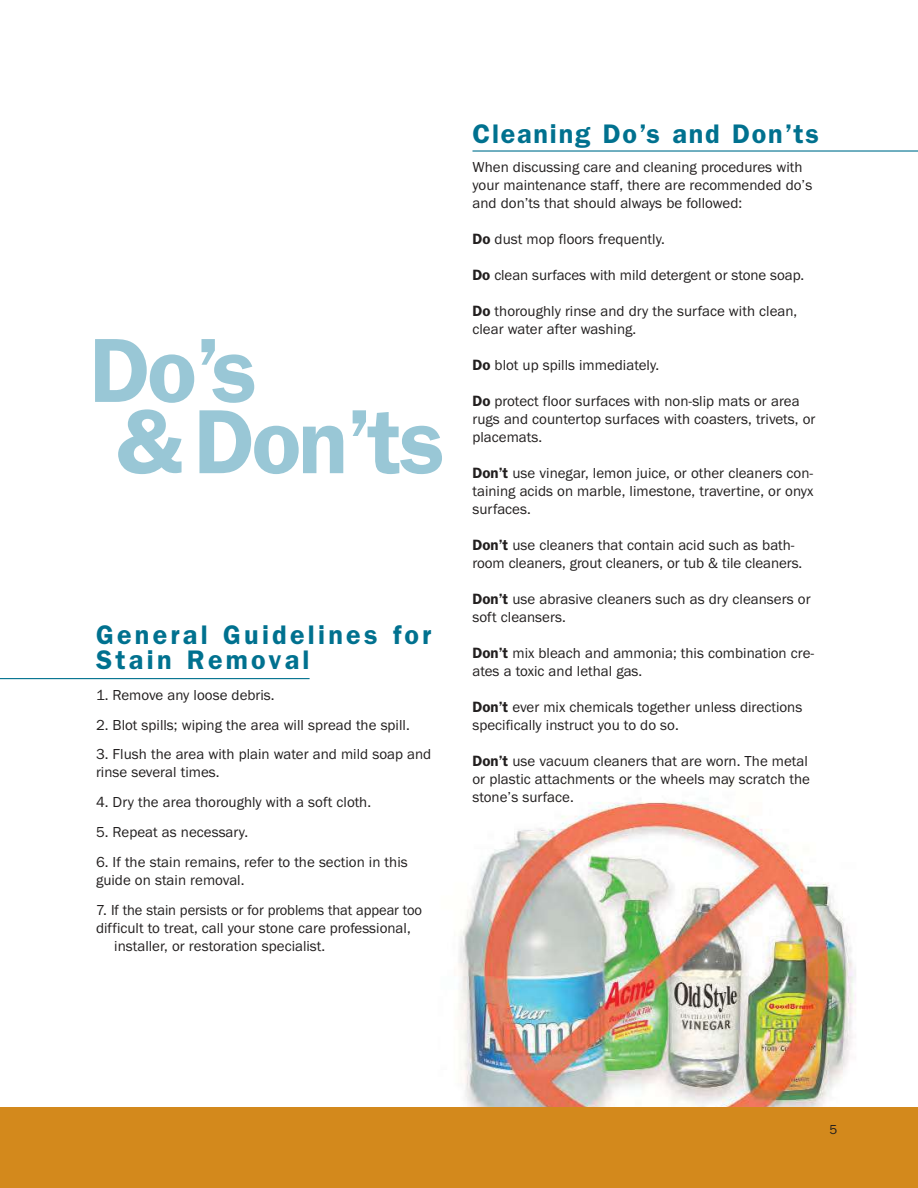
<style>
.page{position:relative;width:918px;height:1188px;background:#fff}
.page>*{position:absolute;margin:0;border:0;box-sizing:border-box;transform-origin:0 0}
.t1{font:600 91.65px/71.2px "Franklin Gothic";letter-spacing:-.03em;color:#99c7d6}
.t2{font:600 27px/25.5px "Franklin Gothic";letter-spacing:.12em;color:#00718f}
.t3{font:600 27px "Franklin Gothic";letter-spacing:.065em;color:#00718f}
.t4{font:15px/18px "Franklin Gothic";color:#221f1f}
.t5{font:13.5px "Franklin Gothic";color:#221f1f}
.s1{font-weight:600}
</style>
<div class="page">
<img style="left:458px;top:801px;width:398px;height:306px">
<div style="left:0;top:1107px;width:918px;height:81px;background:#d3891c"></div>
<hr style="left:473px;top:150px;width:445px;height:2px;background:#00718f">
<hr style="left:0;top:678px;width:310px;height:1px;background:#00718f">
<h1 class="t1" style="left:90px;top:342px;width:357px">Do’s &amp;Don’ts</h1>
<h2 class="t2" style="left:96px;top:624px;width:337px">General Guidelines for<br>Stain Removal</h2>
<p class="t4" style="left:96px;top:686px;width:180px">1. Remove any loose debris.</p>
<p class="t4" style="left:96px;top:716px;width:315px">2. Blot spills; wiping the area will spread the spill.</p>
<p class="t4" style="left:96px;top:746px;width:337px">3. Flush the area with plain water and mild soap and rinse several times.</p>
<p class="t4" style="left:96px;top:794px;width:277px">4. Dry the area thoroughly with a soft cloth.</p>
<p class="t4" style="left:96px;top:824px;width:154px">5. Repeat as necessary.</p>
<p class="t4" style="left:96px;top:854px;width:313px">6. If the stain remains, refer to the section in this guide on stain removal.</p>
<p class="t4" style="left:96px;top:902px;width:328px">7. If the stain persists or for problems that appear too</p>
<p class="t4" style="left:96px;top:920px;width:316px">difficult to treat, call your stone care professional,</p>
<p class="t4" style="left:114px;top:938px;width:213px">installer, or restoration specialist.</p>
<h2 class="t3" style="left:472px;top:125px;width:348px">Cleaning Do’s and Don’ts</h2>
<p class="t4" style="left:472px;top:159px;width:341px">When discussing care and cleaning procedures with your maintenance staff, there are recommended do’s and don’ts that should always be followed:</p>
<p class="t4" style="left:472px;top:231px;width:194px"><span class="s1">Do</span> dust mop floors frequently.</p>
<p class="t4" style="left:472px;top:267px;width:333px"><span class="s1">Do</span> clean surfaces with mild detergent or stone soap.</p>
<p class="t4" style="left:472px;top:303px;width:326px"><span class="s1">Do</span> thoroughly rinse and dry the surface with clean, clear water after washing.</p>
<p class="t4" style="left:472px;top:357px;width:188px"><span class="s1">Do</span> blot up spills immediately.</p>
<p class="t4" style="left:472px;top:393px;width:345px"><span class="s1">Do</span> protect floor surfaces with non-slip mats or area rugs and countertop surfaces with coasters, trivets, or placemats.</p>
<p class="t4" style="left:472px;top:465px;width:342px;text-align:justify"><span class="s1">Don’t</span> use vinegar, lemon juice, or other cleaners con&shy;taining acids on marble, limestone, travertine, or onyx surfaces.</p>
<p class="t4" style="left:473px;top:537px;width:331px"><span class="s1">Don’t</span> use cleaners that contain acid such as bath&shy;room cleaners, grout cleaners, or tub &amp; tile cleaners.</p>
<p class="t4" style="left:473px;top:591px;width:340px"><span class="s1">Don’t</span> use abrasive cleaners such as dry cleansers or soft cleansers.</p>
<p class="t4" style="left:473px;top:645px;width:343px"><span class="s1">Don’t</span> mix bleach and ammonia; this combination cre&shy;ates a toxic and lethal gas.</p>
<p class="t4" style="left:473px;top:699px;width:331px"><span class="s1">Don’t</span> ever mix chemicals together unless directions specifically instruct you to do so.</p>
<p class="t4" style="left:473px;top:753px;width:339px"><span class="s1">Don’t</span> use vacuum cleaners that are worn. The metal or plastic attachments or the wheels may scratch the stone’s surface.</p>
<p class="t5" style="left:830px;top:1124px;width:9px">5</p>
</div>
